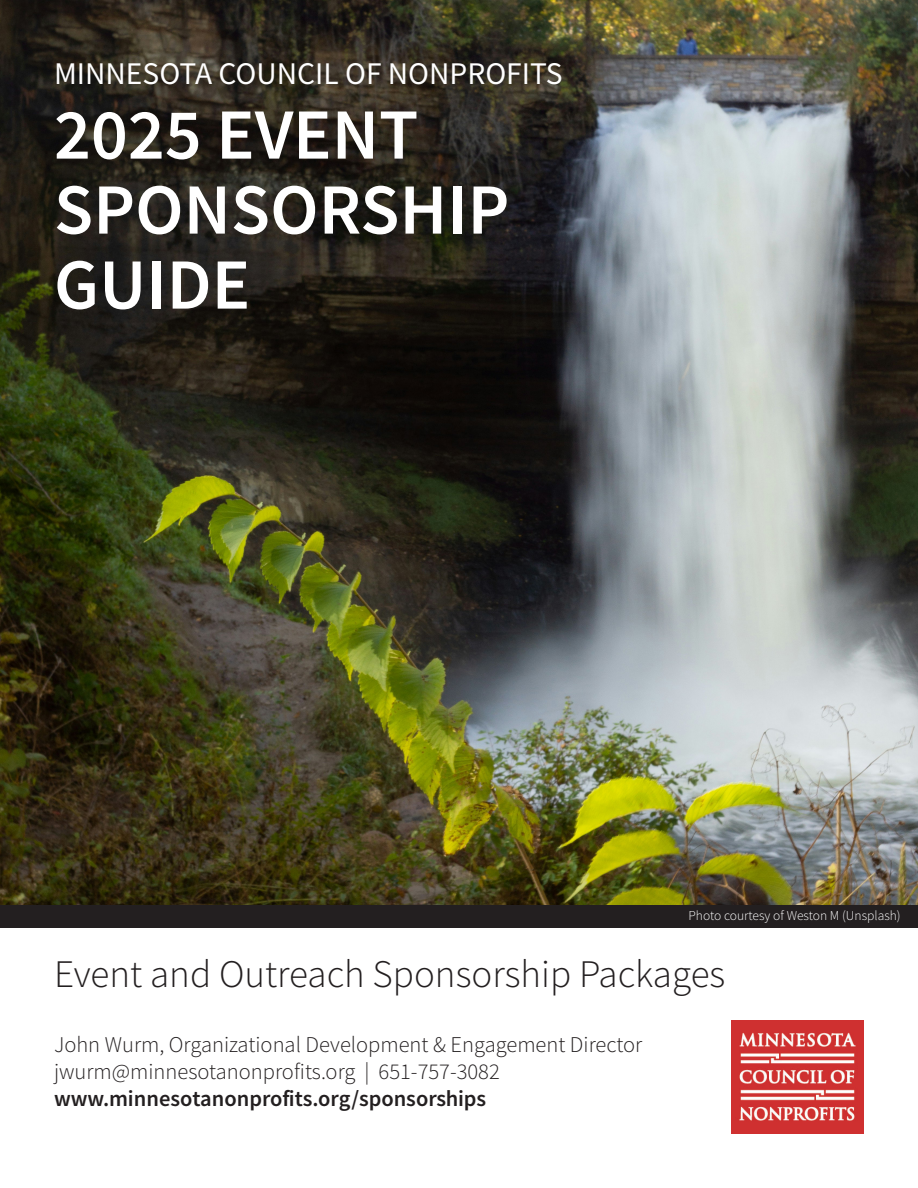
<style>
.page{position:relative;width:918px;height:1188px;background:#fff}
.page>*{position:absolute;margin:0;border:0;box-sizing:border-box;transform-origin:0 0}
.t1{font:72px/75px "Source Sans Variable";color:#fff}
.t2{font:300 39px "Source Sans Pro";color:#231f20}
.t3{font:31.5px "Source Sans Pro";color:#fff}
.t4{font:300 22.5px "Source Sans Pro";color:#231f20}
.t5{font:22.5px "Source Sans Variable";color:#231f20}
.t6{font:300 13.5px "Source Sans Pro";color:#fff}
</style>
<div class="page">
<img style="left:732px;top:1021px;width:132px;height:113px">
<div style="left:0;top:901px;width:918px;height:27px;background:#231f20"></div>
<img style="left:0;top:0;width:918px;height:904px">
<p class="t3" style="left:54px;top:53px;width:510px">MINNESOTA COUNCIL OF NONPROFITS</p>
<p class="t1" style="left:54px;top:98px;width:366px">2025 EVENT</p>
<p class="t1" style="left:54px;top:173px;width:457px">SPONSORSHIP<br>GUIDE</p>
<p class="t6" style="left:689px;top:907px;width:214px">Photo courtesy of Weston M (Unsplash)</p>
<p class="t2" style="left:54px;top:950px;width:673px">Event and Outreach Sponsorship Packages</p>
<p class="t4" style="left:54px;top:1030px;width:590px">John Wurm, Organizational Development &amp; Engagement Director</p>
<p class="t4" style="left:54px;top:1057px;width:447px">jwurm@minnesotanonprofits.org | 651-757-3082</p>
<p class="t5" style="left:54px;top:1084px;width:434px">www.minnesotanonprofits.org/sponsorships</p>
</div>
